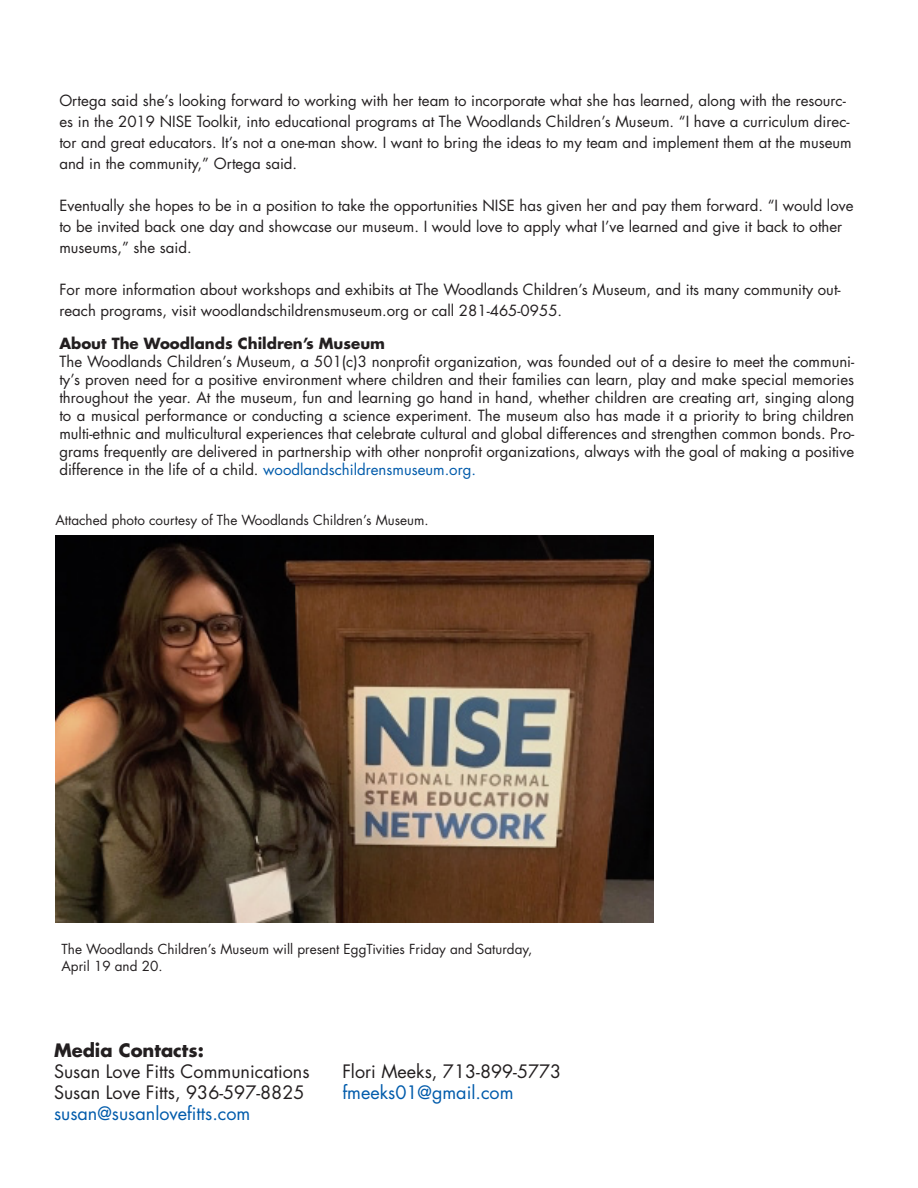
<style>
.page{position:relative;width:918px;height:1188px;background:#fff}
.page>*{position:absolute;margin:0;border:0;box-sizing:border-box;transform-origin:0 0}
.t1{font:18px "Futura";color:#231f20}
.t2{font:18px "Futura";color:#015bab}
.t3{font:700 18px "Futura";color:#231f20}
.t4{font:15px/21px "Futura";color:#231f20}
.t5{font:700 15px "Futura";color:#231f20}
.t6{font:13.5px/16.2px "Futura";color:#231f20}
.s1{color:#015bab}
</style>
<div class="page">
<img style="left:55px;top:536px;width:599px;height:387px">
<p class="t4" style="left:59px;top:90px;width:794px">Ortega said she’s looking forward to working with her team to incorporate what she has learned, along with the resourc&shy;es in the 2019 NISE Toolkit, into educational programs at The Woodlands Children’s Museum. “I have a curriculum direc&shy;tor and great educators. It’s not a one-man show. I want to bring the ideas to my team and implement them at the museum and in the community,” Ortega said.</p>
<p class="t4" style="left:59px;top:195px;width:796px">Eventually she hopes to be in a position to take the opportunities NISE has given her and pay them forward. “I would love to be invited back one day and showcase our museum. I would love to apply what I’ve learned and give it back to other museums,” she said.</p>
<p class="t4" style="left:59px;top:279px;width:783px">For more information about workshops and exhibits at The Woodlands Children’s Museum, and its many community out&shy;reach programs, visit woodlandschildrensmuseum.org or call 281-465-0955.</p>
<p class="t5" style="left:59px;top:333px;width:327px">About The Woodlands Children’s Museum</p>
<p class="t4" style="left:59px;top:353px;width:796px;line-height:18px;text-align:justify">The Woodlands Children’s Museum, a 501(c)3 nonprofit organization, was founded out of a desire to meet the communi&shy;ty’s proven need for a positive environment where children and their families can learn, play and make special memories throughout the year. At the museum, fun and learning go hand in hand, whether children are creating art, singing along to a musical performance or conducting a science experiment. The museum also has made it a priority to bring children multi-ethnic and multicultural experiences that celebrate cultural and global differences and strengthen common bonds. Pro&shy;grams frequently are delivered in partnership with other nonprofit organizations, always with the goal of making a positive difference in the life of a child. <span class="s1">woodlandschildrensmuseum.org.</span></p>
<p class="t6" style="left:56px;top:512px;width:375px">Attached photo courtesy of The Woodlands Children’s Museum.</p>
<p class="t6" style="left:62px;top:941px;width:472px">The Woodlands Children’s Museum will present EggTivities Friday and Saturday,<br>April 19 and 20.</p>
<p class="t3" style="left:54px;top:1037px;width:151px">Media Contacts:</p>
<p class="t1" style="left:54px;top:1059px;width:257px">Susan Love Fitts Communications</p>
<p class="t1" style="left:54px;top:1080px;width:252px">Susan Love Fitts, 936-597-8825</p>
<p class="t2" style="left:54px;top:1101px;width:198px">susan@susanlovefitts.com</p>
<p class="t1" style="left:342px;top:1059px;width:221px">Flori Meeks, 713-899-5773</p>
<p class="t2" style="left:342px;top:1080px;width:173px">fmeeks01@gmail.com</p>
</div>
